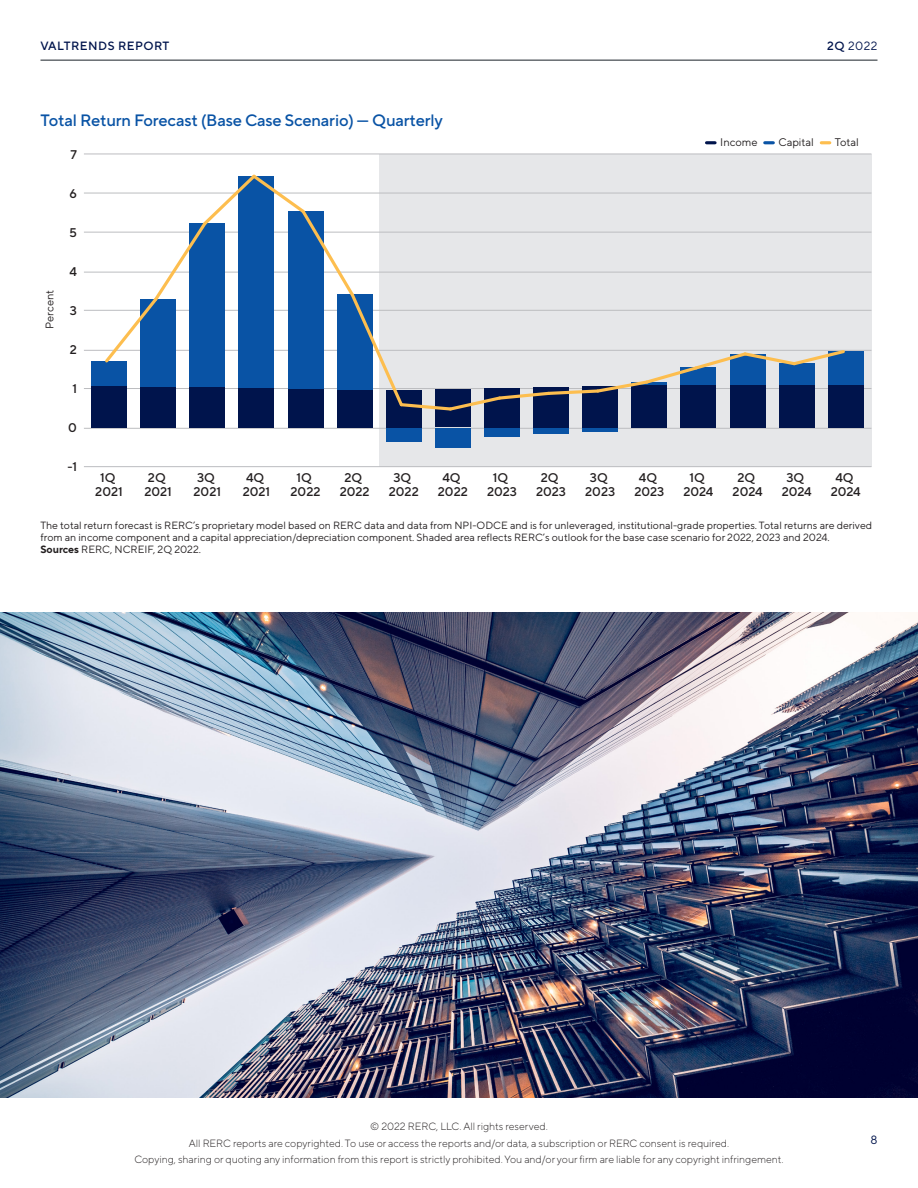
<style>
.page{position:relative;width:918px;height:1188px;background:#fff}
.page>*{position:absolute;margin:0;border:0;box-sizing:border-box;transform-origin:0 0}
.EXHIBIT_HEADER{font:500 16.5px "TT Norms Pro";letter-spacing:-.01em;color:#0953a5}
.t1{font:500 12.6px/14.2px "TT Norms Pro";color:#231f20;text-align:center}
.t2{font:500 12px "TT Norms Pro";letter-spacing:.04em;color:#00144c}
.t3{font:12px "TT Norms Pro";color:#00144c}
.t4{font:11.1px "TT Norms Pro";color:#231f20}
.t5{font:10.5px/12px "TT Norms Pro";color:#231f20}
.t6{font:300 10.5px/16.5px "TT Norms Pro";color:#231f20;text-align:center}
.s1{font-weight:500}
.s2{font-weight:700}
</style>
<div class="page">
<hr style="left:40px;top:60px;width:838px;height:1px;background:#1a2229">
<div style="left:379px;top:154px;width:492px;height:312px;background:#e6e7e9"></div>
<hr style="left:84px;top:272px;width:787px;height:1px;background:#bcbdc0">
<hr style="left:84px;top:350px;width:787px;height:1px;background:#bcbdc0">
<hr style="left:84px;top:154px;width:787px;height:1px;background:#bcbdc0">
<svg style="left:707px;top:141px;width:8px;height:3px"></svg>
<svg style="left:765px;top:141px;width:8px;height:3px"></svg>
<svg style="left:821px;top:141px;width:9px;height:3px"></svg>
<hr style="left:84px;top:193px;width:787px;height:1px;background:#bcbdc0">
<hr style="left:84px;top:232px;width:787px;height:1px;background:#bcbdc0">
<hr style="left:84px;top:388px;width:787px;height:1px;background:#bcbdc0">
<hr style="left:84px;top:428px;width:787px;height:1px;background:#bcbdc0">
<hr style="left:84px;top:310px;width:787px;height:1px;background:#bcbdc0">
<hr style="left:84px;top:466px;width:787px;height:1px;background:#bcbdc0">
<div style="left:91px;top:361px;width:36px;height:25px;background:#0953a5"></div>
<div style="left:386px;top:427px;width:35px;height:15px;background:#0953a5"></div>
<div style="left:435px;top:428px;width:36px;height:20px;background:#0953a5"></div>
<div style="left:484px;top:427px;width:36px;height:10px;background:#0953a5"></div>
<div style="left:533px;top:427px;width:36px;height:7px;background:#0953a5"></div>
<div style="left:583px;top:427px;width:35px;height:5px;background:#0953a5"></div>
<div style="left:828px;top:352px;width:35px;height:33px;background:#0953a5"></div>
<div style="left:91px;top:386px;width:36px;height:41px;background:#00144c"></div>
<div style="left:141px;top:387px;width:35px;height:40px;background:#00144c"></div>
<div style="left:190px;top:387px;width:35px;height:40px;background:#00144c"></div>
<div style="left:239px;top:388px;width:35px;height:39px;background:#00144c"></div>
<div style="left:288px;top:389px;width:35px;height:38px;background:#00144c"></div>
<div style="left:337px;top:390px;width:35px;height:37px;background:#00144c"></div>
<div style="left:386px;top:390px;width:35px;height:37px;background:#00144c"></div>
<div style="left:435px;top:389px;width:36px;height:38px;background:#00144c"></div>
<div style="left:484px;top:388px;width:36px;height:39px;background:#00144c"></div>
<div style="left:533px;top:387px;width:36px;height:40px;background:#00144c"></div>
<div style="left:583px;top:386px;width:35px;height:41px;background:#00144c"></div>
<div style="left:632px;top:385px;width:35px;height:42px;background:#00144c"></div>
<div style="left:681px;top:385px;width:35px;height:42px;background:#00144c"></div>
<div style="left:730px;top:385px;width:35px;height:42px;background:#00144c"></div>
<div style="left:779px;top:385px;width:35px;height:42px;background:#00144c"></div>
<div style="left:828px;top:385px;width:35px;height:42px;background:#00144c"></div>
<svg style="left:102px;top:174px;width:745px;height:239px"></svg>
<img style="left:0;top:612px;width:918px;height:486px">
<p class="t2" style="left:40px;top:38px;width:130px">VALTRENDS REPORT</p>
<p class="t3" style="left:827px;top:38px;width:52px"><span class="s1">2Q</span> 2022</p>
<p class="EXHIBIT_HEADER" style="left:40px;top:110px;width:404px">Total Return Forecast (Base Case Scenario) — Quarterly</p>
<p class="t1" style="left:70px;top:147px;width:8px">7</p>
<p class="t1" style="left:70px;top:186px;width:9px">6</p>
<p class="t1" style="left:70px;top:225px;width:9px">5</p>
<p class="t4" style="left:42px;top:329px;width:40px;rotate:-90deg">Percent</p>
<p class="t1" style="left:70px;top:264px;width:9px">4</p>
<p class="t1" style="left:70px;top:303px;width:9px">3</p>
<p class="t1" style="left:70px;top:342px;width:9px">2</p>
<p class="t1" style="left:72px;top:381px;width:6px">1</p>
<p class="t1" style="left:68px;top:420px;width:10px">0</p>
<p class="t1" style="left:68px;top:459px;width:11px">-1</p>
<p class="t1" style="left:95px;top:470px;width:29px">1Q<br>2021</p>
<p class="t1" style="left:144px;top:470px;width:29px;text-align:left">2Q<br>2021</p>
<p class="t1" style="left:194px;top:470px;width:29px;text-align:left">3Q<br>2021</p>
<p class="t1" style="left:243px;top:470px;width:29px;text-align:left">4Q<br>2021</p>
<p class="t1" style="left:291px;top:470px;width:31px">1Q<br>2022</p>
<p class="t1" style="left:340px;top:470px;width:31px">2Q<br>2022</p>
<p class="t1" style="left:389px;top:470px;width:31px">3Q<br>2022</p>
<p class="t1" style="left:438px;top:470px;width:31px">4Q<br>2022</p>
<p class="t4" style="left:720px;top:135px;width:39px">Income</p>
<p class="t4" style="left:778px;top:135px;width:37px">Capital</p>
<p class="t4" style="left:835px;top:135px;width:26px">Total</p>
<p class="t1" style="left:487px;top:470px;width:31px">1Q<br>2023</p>
<p class="t1" style="left:536px;top:470px;width:31px">2Q<br>2023</p>
<p class="t1" style="left:585px;top:470px;width:31px">3Q<br>2023</p>
<p class="t1" style="left:634px;top:470px;width:31px">4Q<br>2023</p>
<p class="t1" style="left:684px;top:470px;width:31px">1Q<br>2024</p>
<p class="t1" style="left:733px;top:470px;width:31px">2Q<br>2024</p>
<p class="t1" style="left:782px;top:470px;width:31px">3Q<br>2024</p>
<p class="t1" style="left:831px;top:470px;width:31px">4Q<br>2024</p>
<p class="t5" style="left:40px;top:519px;width:833px">The total return forecast is RERC’s proprietary model based on RERC data and data from NPI-ODCE and is for unleveraged, institutional-grade properties. Total returns are derived from an income component and a capital appreciation/depreciation component. Shaded area reflects RERC’s outlook for the base case scenario for 2022, 2023 and 2024.</p>
<p class="t5" style="left:40px;top:543px;width:162px"><span class="s2">Sources</span> RERC, NCREIF, 2Q 2022.</p>
<p class="t6" style="left:134px;top:1118px;width:651px">© 2022 RERC, LLC. All rights reserved.<br>All RERC reports are copyrighted. To use or access the reports and/or data, a subscription or RERC consent is required.<br>Copying, sharing or quoting any information from this report is strictly prohibited. You and/or your firm are liable for any copyright infringement.</p>
<p class="t3" style="left:870px;top:1132px;width:9px">8</p>
</div>
